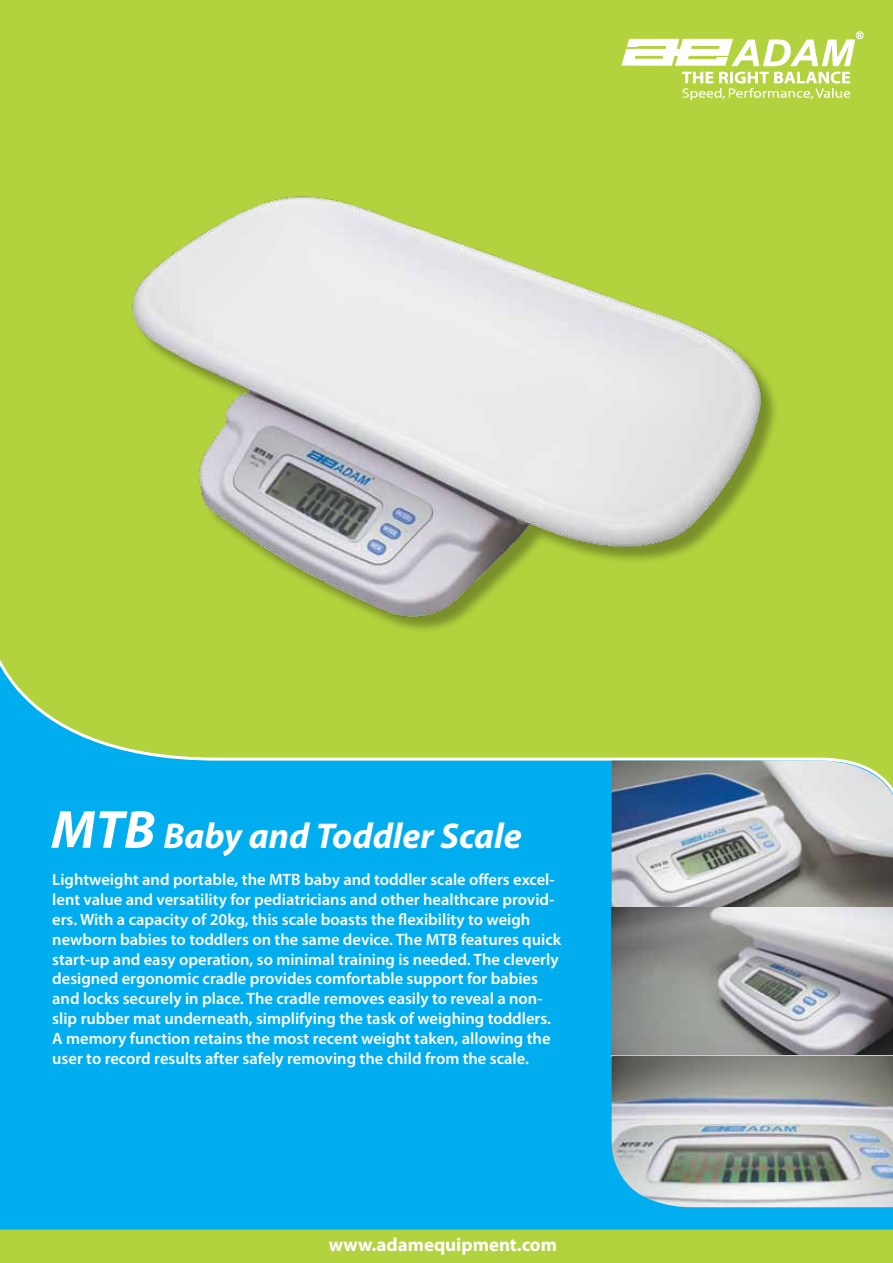
<style>
.page{position:relative;width:893px;height:1263px;background:#b2d33e}
.page>*{position:absolute;margin:0;border:0;box-sizing:border-box;transform-origin:0 0}
.t1{font:italic 700 36px "Myriad Pro";color:#fff}
.t2{font:700 18.9px "Myriad Pro";color:#fff}
.t3{font:600 16.5px/19.8px "Myriad Pro";color:#fff}
.s1{font-size:54px}
</style>
<div class="page">
<svg style="left:0;top:659px;width:893px;height:568px"></svg>
<img style="left:719px;top:71px;width:122px;height:13px">
<img style="left:132px;top:196px;width:637px;height:430px">
<img style="left:612px;top:761px;width:281px;height:446px">
<hr style="left:612px;top:907px;width:281px;height:2px;background:#fff">
<hr style="left:612px;top:1055px;width:281px;height:1px;background:#fff">
<img style="left:621px;top:31px;width:243px;height:35px">
<h1 class="t1" style="left:51px;top:812px;width:472px"><span class="s1">MTB</span> Baby and Toddler Scale</h1>
<p class="t3" style="left:52px;top:869px;width:511px">Lightweight and portable, the MTB baby and toddler scale offers excel&shy;lent value and versatility for pediatricians and other healthcare provid&shy;ers. With a capacity of 20kg, this scale boasts the flexibility to weigh newborn babies to toddlers on the same device. The MTB features quick start-up and easy operation, so minimal training is needed. The cleverly designed ergonomic cradle provides comfortable support for babies and locks securely in place. The cradle removes easily to reveal a non&shy;slip rubber mat underneath, simplifying the task of weighing toddlers.<br>A memory function retains the most recent weight taken, allowing the user to record results after safely removing the child from the scale.</p>
<p class="t2" style="left:329px;top:1232px;width:230px">www.adamequipment.com</p>
</div>
